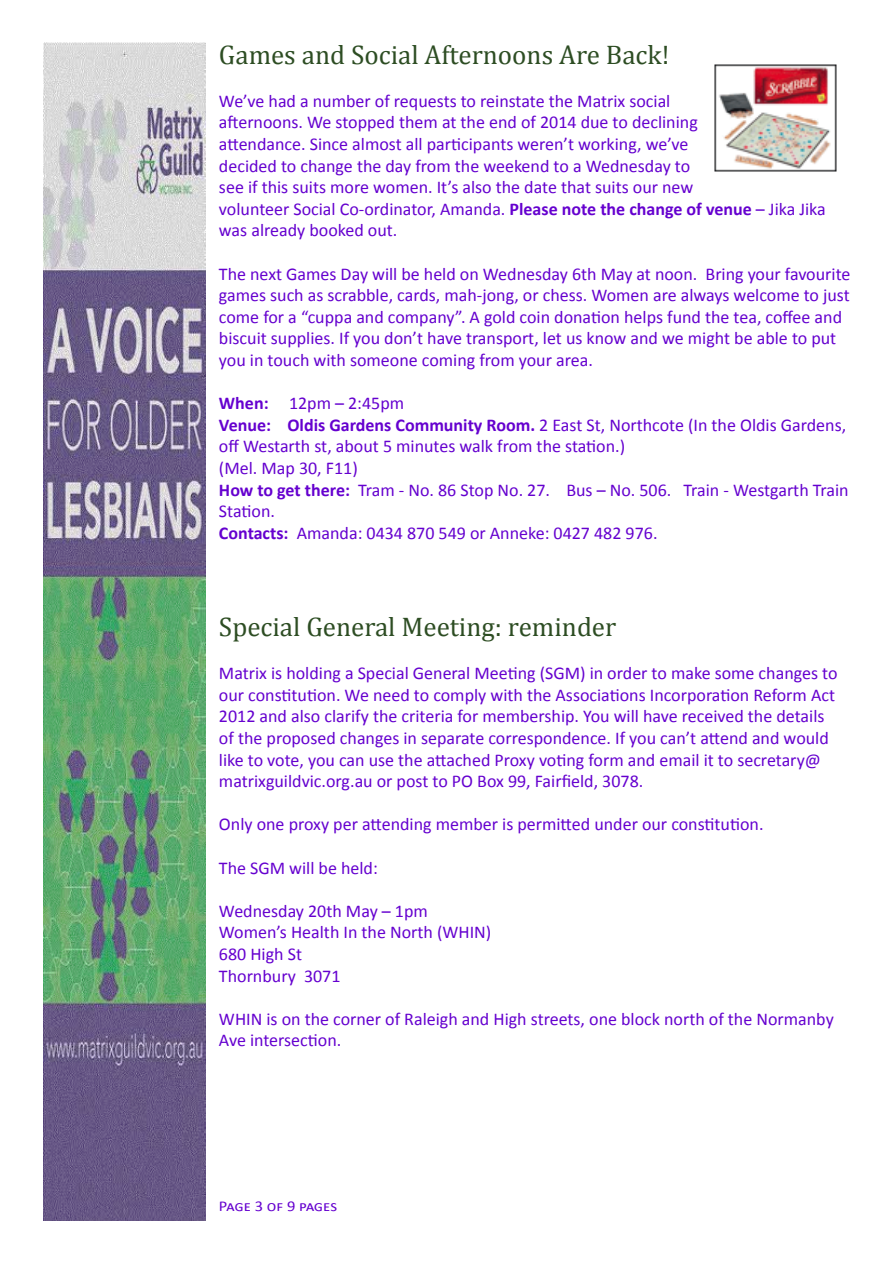
<style>
.page{position:relative;width:893px;height:1263px;background:#fff}
.page>*{position:absolute;margin:0;border:0;box-sizing:border-box;transform-origin:0 0}
.t1{font:27px "Cambria";color:#2d4d23}
.t2{font:18px/21.6px "Calibri";color:#6500cf}
.t3{font:15px "Calibri";letter-spacing:-.01em;color:#6500cf;scale:1.1 1}
.s1{font-weight:700}
</style>
<div class="page">
<img style="left:44px;top:43px;width:162px;height:1177px">
<img style="left:714px;top:64px;width:123px;height:108px">
<h1 class="t1" style="left:219px;top:38px;width:452px">Games and Social Afternoons Are Back!</h1>
<p class="t2" style="left:219px;top:90px;width:608px">We’ve had a number of requests to reinstate the Matrix social<br>afternoons. We stopped them at the end of 2014 due to declining<br>attendance. Since almost all participants weren’t working, we’ve<br>decided to change the day from the weekend to a Wednesday to<br>see if this suits more women. It’s also the date that suits our new<br>volunteer Social Co-ordinator, Amanda. <span class="s1">Please note the change of venue</span> – Jika Jika was already booked out.</p>
<p class="t2" style="left:219px;top:263px;width:633px">The next Games Day will be held on Wednesday 6th May at noon. Bring your favourite games such as scrabble, cards, mah-jong, or chess. Women are always welcome to just come for a “cuppa and company”. A gold coin donation helps fund the tea, coffee and biscuit supplies. If you don’t have transport, let us know and we might be able to put you in touch with someone coming from your area.</p>
<p class="t2" style="left:219px;top:392px;width:631px"><span class="s1">When:</span> 12pm – 2:45pm<br><span class="s1">Venue: Oldis Gardens Community Room.</span> 2 East St, Northcote (In the Oldis Gardens, off Westarth st, about 5 minutes walk from the station.)<br>(Mel. Map 30, F11)<br><span class="s1">How to get there:</span> Tram - No. 86 Stop No. 27. Bus – No. 506. Train - Westgarth Train Station.<br><span class="s1">Contacts:</span> Amanda: 0434 870 549 or Anneke: 0427 482 976.</p>
<h1 class="t1" style="left:219px;top:611px;width:399px">Special General Meeting: reminder</h1>
<p class="t2" style="left:219px;top:662px;width:620px">Matrix is holding a Special General Meeting (SGM) in order to make some changes to our constitution. We need to comply with the Associations Incorporation Reform Act 2012 and also clarify the criteria for membership. You will have received the details of the proposed changes in separate correspondence. If you can’t attend and would like to vote, you can use the attached Proxy voting form and email it to secretary@ matrixguildvic.org.au or post to PO Box 99, Fairfield, 3078.</p>
<p class="t2" style="left:219px;top:814px;width:546px">Only one proxy per attending member is permitted under our constitution.</p>
<p class="t2" style="left:219px;top:857px;width:160px">The SGM will be held:</p>
<p class="t2" style="left:219px;top:900px;width:274px">Wednesday 20th May – 1pm<br>Women’s Health In the North (WHIN)<br>680 High St<br>Thornbury 3071</p>
<p class="t2" style="left:219px;top:1008px;width:616px">WHIN is on the corner of Raleigh and High streets, one block north of the Normanby<br>Ave intersection.</p>
<p class="t3" style="left:219px;top:1197px;width:109px">Page 3 of 9 pages</p>
</div>
